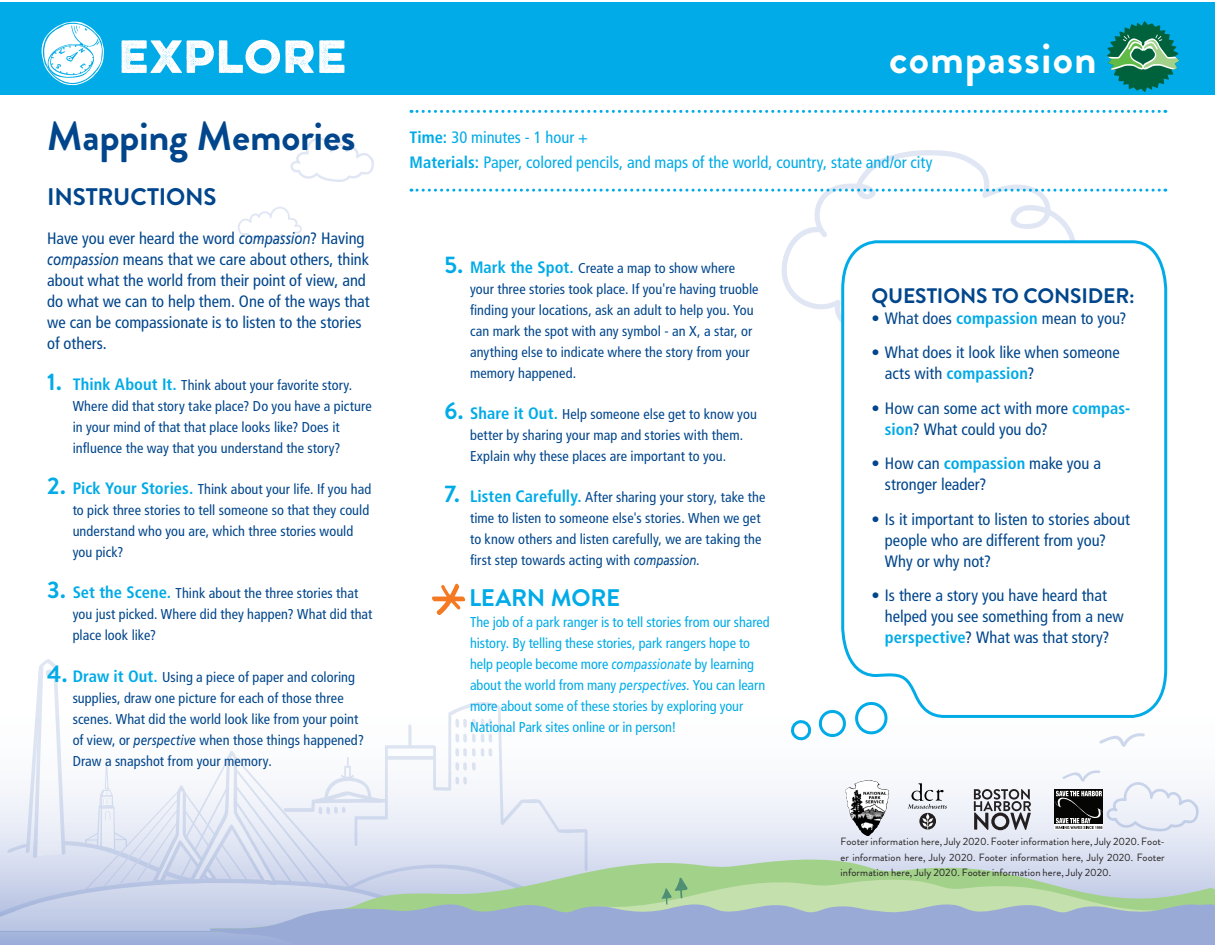
<style>
.page{position:relative;width:1215px;height:945px;background:#fff}
.page>*{position:absolute;margin:0;border:0;box-sizing:border-box;transform-origin:0 0}
.t1{font:700 43.5px "Brandon Grotesque";letter-spacing:.025em;color:#fff}
.Heading_-_Activity_n{font:700 40.5px "Brandon Grotesque";letter-spacing:-.005em;color:#01468c}
.x_Heading_-_med__blu{font:700 24px "Brandon Grotesque";letter-spacing:-.005em;color:#01468c}
.x_Heading_-_med__acc{font:700 24px "Brandon Grotesque";letter-spacing:-.01em;color:#00abe7}
.x_Heading_-_med__blu-2{font:700 21px "Brandon Grotesque";letter-spacing:-.005em;color:#01468c}
.Text_-_body__blue_bu{font:condensed 16.5px/21px "Frutiger LT Std";color:#01468c}
.Text_intro_-_Body_bl{font:condensed 16.5px/21px "Frutiger LT Std";color:#01468c}
.Activity_details_-_M{font:condensed 16.5px "Frutiger LT Std";color:#00abe7}
.Activity_details_-_T{font:condensed 16.5px "Frutiger LT Std";color:#00abe7}
.Text_-_Body_bullets{font:condensed 14.25px/21px "Frutiger LT Std";letter-spacing:.005em;color:#01468c}
.Text_-_Body_bullets-2{font:condensed 14.25px/21px "Frutiger LT Std";letter-spacing:-.005em;color:#00abe7}
.t2{font:10.5px/15.8px "Brandon Grotesque";letter-spacing:.005em;color:#231f20;text-align:justify}
.s1{font-style:italic;font-stretch:normal}
.s2{font-family:"Brandon Grotesque";font-weight:700;font-stretch:normal;font-size:24px;color:#00abe7}
.s3{font-weight:700;font-size:16.5px;color:#00abe7}
.s4{font-weight:700}
.s5{font-style:italic;font-stretch:normal;color:#00aeef}
.s6{font-weight:700;color:#00abe7}
</style>
<div class="page">
<svg style="left:782px;top:150px;width:293px;height:171px"></svg>
<svg style="left:290px;top:137px;width:84px;height:45px"></svg>
<svg style="left:238px;top:206px;width:64px;height:35px"></svg>
<svg style="left:411px;top:110px;width:755px;height:3px"></svg>
<svg style="left:411px;top:189px;width:755px;height:3px"></svg>
<svg style="left:432px;top:583px;width:34px;height:32px"></svg>
<svg style="left:840px;top:239px;width:328px;height:420px"></svg>
<svg style="left:0;top:659px;width:1215px;height:286px"></svg>
<div style="left:0;top:2px;width:1215px;height:92px;background:#00abe7"></div>
<svg style="left:122px;top:40px;width:223px;height:34px"></svg>
<svg style="left:42px;top:22px;width:62px;height:63px"></svg>
<svg style="left:1107px;top:21px;width:72px;height:71px"></svg>
<p class="Heading_-_Activity_n" style="left:47px;top:108px;width:310px">Mapping Memories</p>
<p class="x_Heading_-_med__blu" style="left:47px;top:180px;width:171px">INSTRUCTIONS</p>
<p class="Text_intro_-_Body_bl" style="left:47px;top:228px;width:324px">Have you ever heard the word <span class="s1">compassion</span>? Having <span class="s1">compassion</span> means that we care about others, think about what the world from their point of view, and do what we can to help them. One of the ways that we can be compassionate is to listen to the stories of others.</p>
<p class="Text_-_Body_bullets" style="left:73px;top:375px;width:301px;text-indent:-26px"><span class="s2">1.</span> <span class="s3">Think About It.</span> Think about your favorite story.<br>Where did that story take place? Do you have a picture in your mind of that that place looks like? Does it influence the way that you understand the story?</p>
<p class="Text_-_Body_bullets" style="left:73px;top:479px;width:300px;text-indent:-25px"><span class="s2">2.</span> <span class="s3">Pick Your Stories.</span> Think about your life. If you had to pick three stories to tell someone so that they could understand who you are, which three stories would you pick?</p>
<p class="Text_-_Body_bullets" style="left:73px;top:583px;width:301px;text-indent:-26px"><span class="s2">3.</span> <span class="s3">Set the Scene.</span> Think about the three stories that you just picked. Where did they happen? What did that place look like?</p>
<p class="Text_-_Body_bullets" style="left:73px;top:666px;width:293px;text-indent:-25px"><span class="s2">4.</span> <span class="s3">Draw it Out.</span> Using a piece of paper and coloring supplies, draw one picture for each of those three scenes. What did the world look like from your point of view, or <span class="s1">perspective</span> when those things happened?<br>Draw a snapshot from your memory.</p>
<h1 class="t1" style="left:889px;top:27px;width:209px">compassion</h1>
<p class="Activity_details_-_T" style="left:410px;top:128px;width:180px"><span class="s4">Time:</span> 30 minutes - 1 hour +</p>
<p class="Activity_details_-_M" style="left:409px;top:153px;width:525px"><span class="s4">Materials:</span> Paper, colored pencils, and maps of the world, country, state and/or city</p>
<p class="Text_-_Body_bullets" style="left:470px;top:257px;width:290px;text-indent:-25px"><span class="s2">5.</span> <span class="s3">Mark the Spot.</span> Create a map to show where your three stories took place. If you're having truoble finding your locations, ask an adult to help you. You can mark the spot with any symbol - an X, a star, or anything else to indicate where the story from your memory happened.</p>
<p class="Text_-_Body_bullets" style="left:470px;top:404px;width:288px;text-indent:-26px"><span class="s2">6.</span> <span class="s3">Share it Out.</span> Help someone else get to know you better by sharing your map and stories with them.<br>Explain why these places are important to you.</p>
<p class="Text_-_Body_bullets" style="left:470px;top:487px;width:297px;text-indent:-26px"><span class="s2">7.</span> <span class="s3">Listen Carefully.</span> After sharing your story, take the time to listen to someone else's stories. When we get to know others and listen carefully, we are taking the first step towards acting with <span class="s1">compassion</span>.</p>
<p class="x_Heading_-_med__acc" style="left:469px;top:581px;width:153px">LEARN MORE</p>
<p class="Text_-_Body_bullets-2" style="left:470px;top:612px;width:301px">The job of a park ranger is to tell stories from our shared history. By telling these stories, park rangers hope to help people become more <span class="s5">compassionate</span> by learning about the world from many <span class="s5">perspectives</span>. You can learn more about some of these stories by exploring your National Park sites online or in person!</p>
<p class="x_Heading_-_med__blu-2" style="left:871px;top:281px;width:265px">QUESTIONS TO CONSIDER:</p>
<p class="Text_-_body__blue_bu" style="left:871px;top:307px;width:256px">• What does <span class="s6">compassion</span> mean to you?</p>
<p class="Text_-_body__blue_bu" style="left:885px;top:342px;width:236px;text-indent:-14px">• What does it look like when someone acts with <span class="s6">compassion</span>?</p>
<p class="Text_-_body__blue_bu" style="left:885px;top:397px;width:247px;text-indent:-13px">• How can some act with more <span class="s6">compas&shy;sion</span>? What could you do?</p>
<p class="Text_-_body__blue_bu" style="left:885px;top:453px;width:218px;text-indent:-13px">• How can <span class="s6">compassion</span> make you a stronger leader?</p>
<p class="Text_-_body__blue_bu" style="left:885px;top:508px;width:246px;text-indent:-14px">• Is it important to listen to stories about people who are different from you?<br>Why or why not?</p>
<p class="Text_-_body__blue_bu" style="left:885px;top:585px;width:240px;text-indent:-14px">• Is there a story you have heard that helped you see something from a new <span class="s6">perspective</span>? What was that story?</p>
<p class="t2" style="left:841px;top:834px;width:326px">Footer information here, July 2020. Footer information here, July 2020. Foot&shy;er information here, July 2020. Footer information here, July 2020. Footer information here, July 2020. Footer information here, July 2020.</p>
</div>
